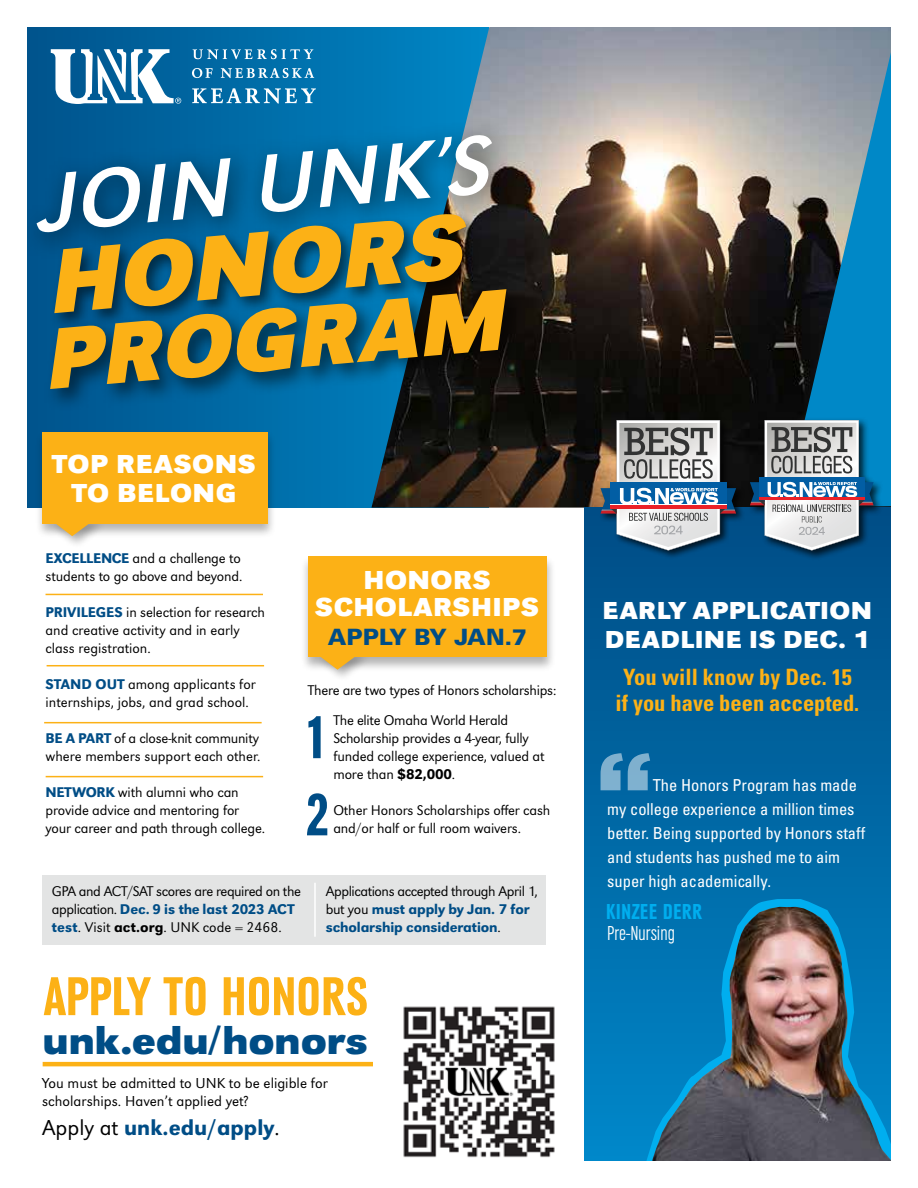
<style>
.page{position:relative;width:918px;height:1188px;background:#fff}
.page>*{position:absolute;margin:0;border:0;box-sizing:border-box;transform-origin:0 0}
.t1{font:italic 700 94.35px "URW Grotesk";color:#fcb116}
.t2{font:italic 700 89.55px "URW Grotesk";color:#fcb116}
.t3{font:italic 85.35px "URW Grotesk";color:#fff}
.t4{font:56.85px "URW Grotesk TOT Bol Con";color:#fcb116}
.t5{font:40.05px "URW Grotesk TOT Bol Wid";letter-spacing:-.005em;color:#004d86}
.t6{font:27px/28.5px "URW Grotesk TOT Bol Wid";letter-spacing:.015em;color:#fff;text-align:center}
.t7{font:25.5px/28.5px "URW Grotesk TOT Bol Wid";letter-spacing:.015em;color:#fff}
.t8{font:700 condensed 22.5px/25.5px "Univers LT Std";color:#fcb116;text-align:center}
.t9{font:500 22.5px "URW Grotesk";color:#004d86}
.t10{font:900 22.5px "Univers LT Std";color:#004d86}
.t11{font:22.5px "URW Grotesk TOT Bol Con";letter-spacing:.01em;color:#00aeef}
.t12{font:21px "URW Grotesk TOT Lig Con";color:#fff}
.t13{font:condensed 16.5px/24px "Univers LT Std";color:#fff}
.t14{font:300 15px/18px "URW Grotesk";color:#000}
.t15{font:300 14.7px/18px "URW Grotesk";letter-spacing:-.01em;color:#000}
.t16{font:300 14.7px/18px "URW Grotesk";letter-spacing:-.03em;color:#000}
.t17{font:500 14.7px/18px "URW Grotesk";letter-spacing:-.01em;color:#004d86}
.s1{font-size:69px}
.s2{font-weight:500;color:#004d86}
.s3{font-weight:500}
.s4{font-weight:300;color:#000}
</style>
<div class="page">
<svg style="left:27px;top:27px;width:345px;height:481px;background:#0068a3"></svg>
<img style="left:372px;top:27px;width:519px;height:481px">
<svg style="left:784px;top:39px;width:107px;height:469px;background:#447b95"></svg>
<div style="left:20px;top:118px;width:497px;height:141px;background:#000;opacity:.55"></div>
<div style="left:50px;top:210px;width:433px;height:121px;background:#000;opacity:.55"></div>
<div style="left:45px;top:283px;width:484px;height:129px;background:#000;opacity:.55"></div>
<div style="left:0;top:0;width:27px;height:664px;background:#fff"></div>
<div style="left:42px;top:875px;width:504px;height:70px;background:#e3e4e4"></div>
<div style="left:585px;top:508px;width:306px;height:653px;background:linear-gradient(to bottom,#004c85,#0087c9)"></div>
<div style="left:35px;top:430px;width:241px;height:108px;background:#000;opacity:.3"></div>
<div style="left:42px;top:432px;width:226px;height:91px;background:#fcb116"></div>
<div style="left:47px;top:516px;width:60px;height:33px;background:#000;opacity:.3"></div>
<svg style="left:49px;top:523px;width:46px;height:13px"></svg>
<div style="left:43px;top:515px;width:78px;height:8px;background:#fcb116"></div>
<hr style="left:314px;top:883px;width:2px;height:54px;background:#fff">
<svg style="left:308px;top:716px;width:13px;height:42px"></svg>
<svg style="left:307px;top:793px;width:20px;height:42px"></svg>
<div style="left:300px;top:555px;width:256px;height:117px;background:#000;opacity:.3"></div>
<div style="left:308px;top:556px;width:238px;height:101px;background:#fcb116"></div>
<div style="left:313px;top:649px;width:59px;height:33px;background:#000;opacity:.3"></div>
<svg style="left:315px;top:657px;width:46px;height:13px"></svg>
<div style="left:308px;top:648px;width:78px;height:9px;background:#fcb116"></div>
<svg style="left:193px;top:49px;width:120px;height:10px"></svg>
<svg style="left:192px;top:88px;width:124px;height:15px"></svg>
<svg style="left:192px;top:68px;width:21px;height:10px"></svg>
<svg style="left:221px;top:68px;width:93px;height:10px"></svg>
<svg style="left:51px;top:49px;width:130px;height:55px"></svg>
<div style="left:599px;top:418px;width:146px;height:142px;background:#000;opacity:.75"></div>
<svg style="left:601px;top:420px;width:135px;height:131px"></svg>
<hr style="left:610px;top:504px;width:116px;height:1px;background:#fff">
<hr style="left:610px;top:505px;width:116px;height:3px;background:#eb2127">
<div style="left:748px;top:417px;width:135px;height:143px;background:#000;opacity:.75"></div>
<svg style="left:750px;top:420px;width:124px;height:131px"></svg>
<hr style="left:759px;top:497px;width:106px;height:1px;background:#fff">
<hr style="left:759px;top:498px;width:106px;height:2px;background:#eb2127">
<hr style="left:43px;top:1062px;width:330px;height:4px;background:#fcb116">
<hr style="left:46px;top:594px;width:217px;height:1px;background:#fcb116">
<hr style="left:47px;top:665px;width:217px;height:1px;background:#fcb116">
<hr style="left:44px;top:722px;width:218px;height:1px;background:#fcb116">
<hr style="left:46px;top:776px;width:217px;height:1px;background:#fcb116">
<img style="left:403px;top:1006px;width:152px;height:152px">
<svg style="left:601px;top:753px;width:49px;height:37px;background:#5597bf"></svg>
<svg style="left:646px;top:899px;width:245px;height:262px;background:#007cbb"></svg>
<img style="left:650px;top:907px;width:241px;height:254px">
<h3 class="t3" style="left:32px;top:154px;width:454px;rotate:-5deg">JOIN UNK<span class="s1">’</span>S</h3>
<h1 class="t1" style="left:40px;top:226px;width:418px;rotate:-5deg">HONORS</h1>
<h2 class="t2" style="left:37px;top:306px;width:463px;rotate:-5deg">PROGRAM</h2>
<h3 class="t6" style="left:52px;top:451px;width:205px">TOP REASONS<br>TO BELONG</h3>
<p class="t15" style="left:46px;top:549px;width:198px"><span class="s2">EXCELLENCE</span> and a challenge to students to go above and beyond.</p>
<p class="t15" style="left:46px;top:603px;width:221px"><span class="s2">PRIVILEGES</span> in selection for research and creative activity and in early class registration.</p>
<p class="t15" style="left:46px;top:675px;width:212px"><span class="s2">STAND OUT</span> among applicants for internships, jobs, and grad school.</p>
<p class="t15" style="left:46px;top:729px;width:216px"><span class="s2">BE A PART</span> of a close-knit community where members support each other.</p>
<p class="t15" style="left:46px;top:783px;width:221px"><span class="s2">NETWORK</span> with alumni who can provide advice and mentoring for your career and path through college.</p>
<h3 class="t6" style="left:315px;top:567px;width:225px;line-height:27px">HONORS<br>SCHOLARSHIPS</h3>
<h3 class="t10" style="left:328px;top:623px;width:201px">APPLY BY JAN.7</h3>
<p class="t15" style="left:333px;top:675px;width:225px;line-height:30px;text-indent:-26px">There are two types of Honors scholarships:<br>The elite Omaha World Herald</p>
<p class="t15" style="left:333px;top:729px;width:213px">Scholarship provides a 4-year, fully funded college experience, valued at more than <span class="s3">$82,000</span>.</p>
<p class="t15" style="left:333px;top:801px;width:219px">Other Honors Scholarships offer cash and/or half or full room waivers.</p>
<p class="t16" style="left:52px;top:883px;width:251px">GPA and ACT/SAT scores are required on the application. <span class="s2">Dec. 9 is the last 2023 ACT test</span>. Visit <span class="s3">act.org</span>. UNK code = 2468.</p>
<p class="t17" style="left:326px;top:882px;width:214px"><span class="s4">Applications accepted through April 1, but you</span> must apply by Jan. 7 for scholarship consideration<span class="s4">.</span></p>
<h3 class="t4" style="left:44px;top:966px;width:325px">APPLY TO HONORS</h3>
<h3 class="t5" style="left:43px;top:1017px;width:327px">unk.edu<sup>/</sup>honors</h3>
<p class="t14" style="left:42px;top:1074px;width:287px">You must be admitted to UNK to be eligible for scholarships. Haven’t applied yet?</p>
<h3 class="t9" style="left:42px;top:1114px;width:239px"><span class="s4">Apply at</span> unk.edu/apply<span class="s4">.</span></h3>
<h3 class="t7" style="left:603px;top:597px;width:271px">EARLY APPLICATION<br>DEADLINE IS DEC. 1</h3>
<h3 class="t8" style="left:616px;top:665px;width:245px">You will know by Dec. 15 if you have been accepted.</h3>
<p class="t13" style="left:607px;top:773px;width:260px;text-indent:45px">The Honors Program has made my college experience a million times better. Being supported by Honors staff and students has pushed me to aim super high academically.</p>
<h3 class="t11" style="left:607px;top:899px;width:96px">KINZEE DERR</h3>
<h3 class="t12" style="left:607px;top:922px;width:69px">Pre-Nursing</h3>
</div>
